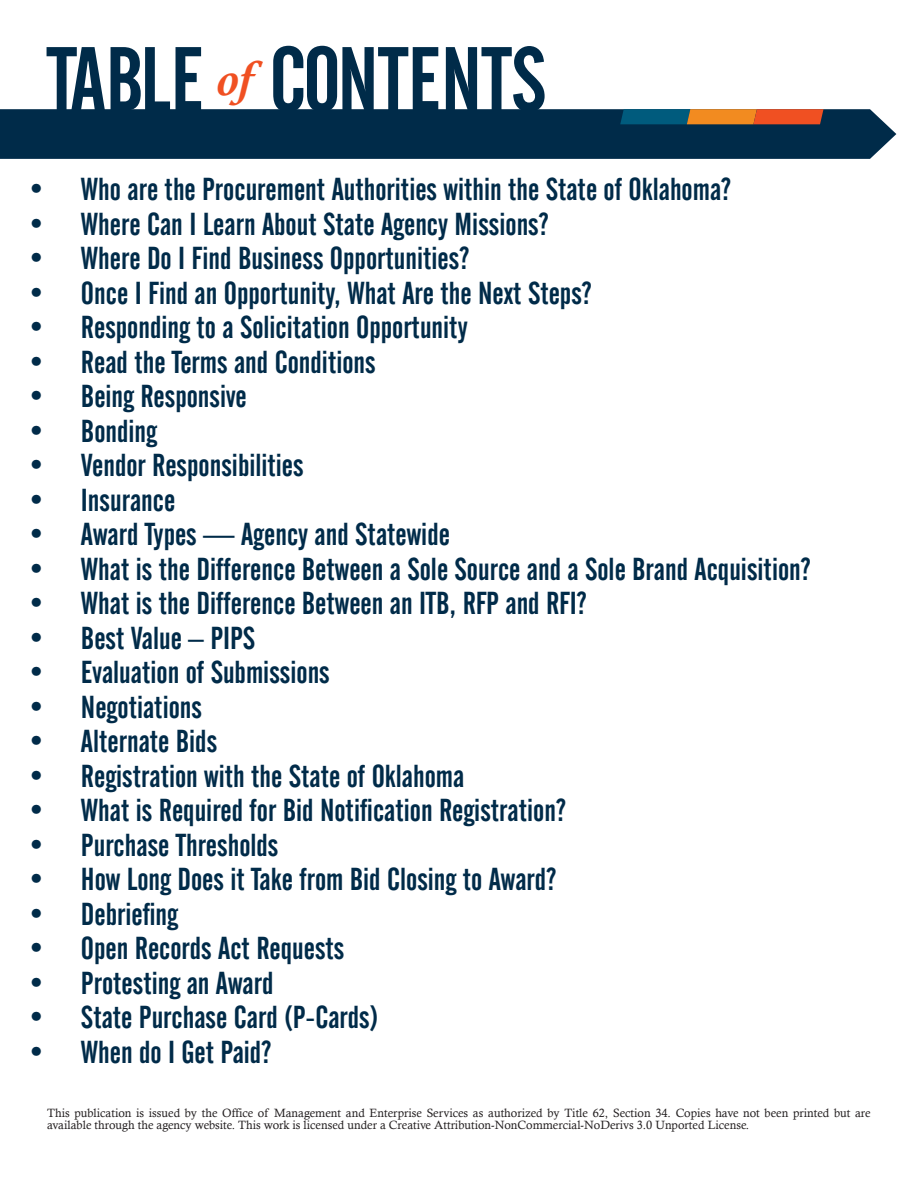
<style>
.page{position:relative;width:918px;height:1188px;background:#fff}
.page>*{position:absolute;margin:0;border:0;box-sizing:border-box;transform-origin:0 0}
.t1{font:90px "Alternate Gothic No 2 BT";color:#002b49}
.t2{font:31.5px "Alternate Gothic No 2 BT";color:#002b49}
.t3{font:12px/12px "Calisto";color:#231f20}
</style>
<div class="page">
<div style="left:0;top:109px;width:896px;height:50px;background:#002b49"></div>
<svg style="left:620px;top:109px;width:204px;height:15px;background:#9b6540"></svg>
<h2 class="t1" style="left:47px;top:29px;width:501px">TABLE <sup>of</sup> CONTENTS</h2>
<p class="t2" style="left:27px;top:172px;width:705px">• Who are the Procurement Authorities within the State of Oklahoma?</p>
<p class="t2" style="left:27px;top:206px;width:523px">• Where Can I Learn About State Agency Missions?</p>
<p class="t2" style="left:27px;top:241px;width:444px">• Where Do I Find Business Opportunities?</p>
<p class="t2" style="left:27px;top:275px;width:566px">• Once I Find an Opportunity, What Are the Next Steps?</p>
<p class="t2" style="left:27px;top:310px;width:442px">• Responding to a Solicitation Opportunity</p>
<p class="t2" style="left:27px;top:344px;width:350px">• Read the Terms and Conditions</p>
<p class="t2" style="left:27px;top:379px;width:221px">• Being Responsive</p>
<p class="t2" style="left:27px;top:413px;width:132px">• Bonding</p>
<p class="t2" style="left:27px;top:448px;width:278px">• Vendor Responsibilities</p>
<p class="t2" style="left:27px;top:482px;width:150px">• Insurance</p>
<p class="t2" style="left:27px;top:517px;width:424px">• Award Types — Agency and Statewide</p>
<p class="t2" style="left:27px;top:551px;width:785px">• What is the Difference Between a Sole Source and a Sole Brand Acquisition?</p>
<p class="t2" style="left:27px;top:586px;width:561px">• What is the Difference Between an ITB, RFP and RFI?</p>
<p class="t2" style="left:27px;top:620px;width:230px">• Best Value – PIPS</p>
<p class="t2" style="left:27px;top:655px;width:304px">• Evaluation of Submissions</p>
<p class="t2" style="left:27px;top:689px;width:177px">• Negotiations</p>
<p class="t2" style="left:27px;top:724px;width:192px">• Alternate Bids</p>
<p class="t2" style="left:27px;top:758px;width:439px">• Registration with the State of Oklahoma</p>
<p class="t2" style="left:27px;top:793px;width:540px">• What is Required for Bid Notification Registration?</p>
<p class="t2" style="left:27px;top:827px;width:253px">• Purchase Thresholds</p>
<p class="t2" style="left:27px;top:862px;width:531px">• How Long Does it Take from Bid Closing to Award?</p>
<p class="t2" style="left:27px;top:896px;width:153px">• Debriefing</p>
<p class="t2" style="left:27px;top:931px;width:319px">• Open Records Act Requests</p>
<p class="t2" style="left:27px;top:965px;width:248px">• Protesting an Award</p>
<p class="t2" style="left:27px;top:1000px;width:353px">• State Purchase Card (P-Cards)</p>
<p class="t2" style="left:27px;top:1034px;width:246px">• When do I Get Paid?</p>
<p class="t3" style="left:47px;top:1107px;width:825px">This publication is issued by the Office of Management and Enterprise Services as authorized by Title 62, Section 34. Copies have not been printed but are available through the agency website. This work is licensed under a Creative Attribution-NonCommercial-NoDerivs 3.0 Unported License.</p>
</div>
